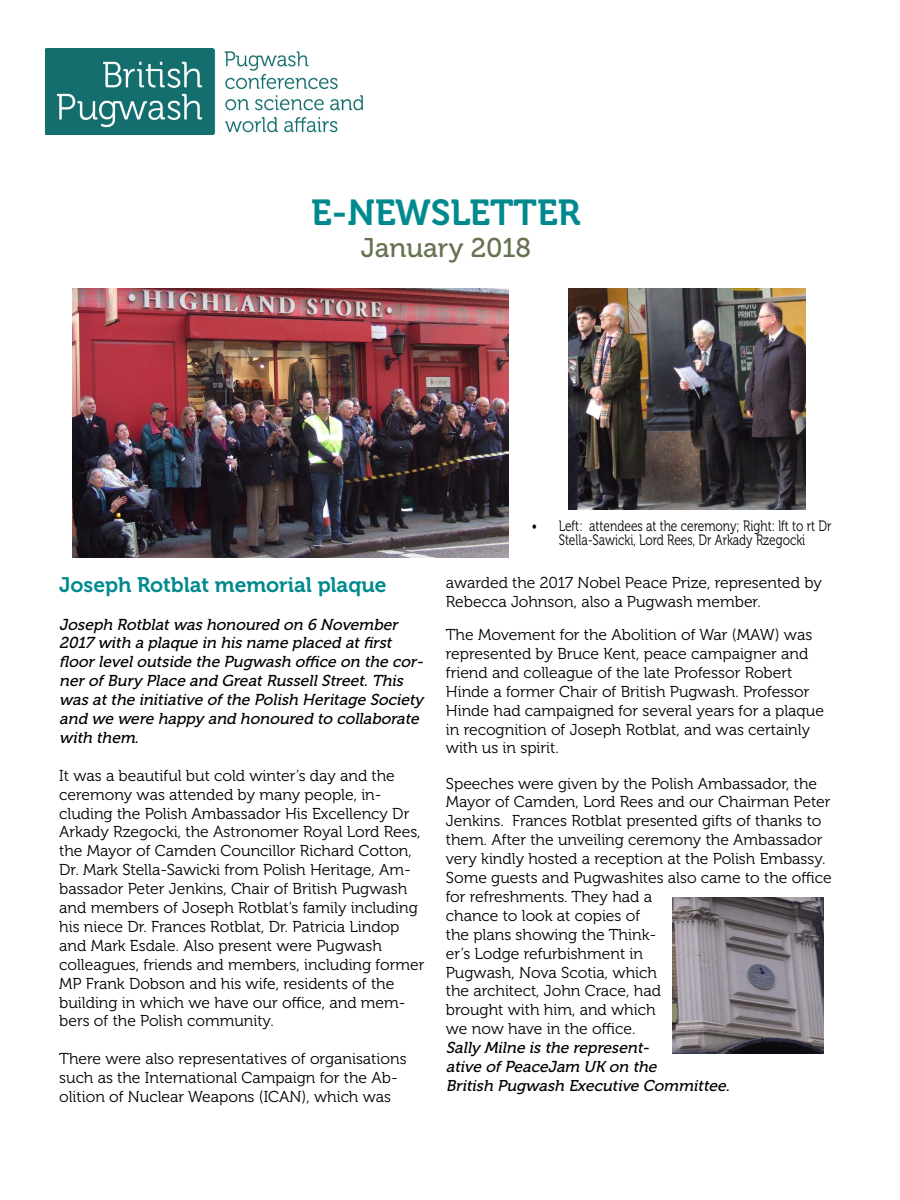
<style>
.page{position:relative;width:900px;height:1200px;background:#fff}
.page>*{position:absolute;margin:0;border:0;box-sizing:border-box;transform-origin:0 0}
.t1{font:36px "Museo 700";color:#008a8e}
.t2{font:27px "Museo 500";color:#667250}
.t3{font:21px "Museo 700";color:#008a8e}
.t4{font:15.75px/18.9px "Museo 300";color:#000}
.t5{font:italic 15.75px/18.9px "Museo 500";color:#000}
.t6{font:italic 15.6px "Museo 500";color:#000}
.t7{font:15px/14.4px "Museo 300";color:#000;text-align:center;scale:.8 1}
.s1{font-style:normal}
.s2{font-size:15.6px}
</style>
<div class="page">
<img style="left:45px;top:48px;width:318px;height:87px">
<img style="left:568px;top:288px;width:238px;height:222px">
<img style="left:72px;top:288px;width:436px;height:270px">
<img style="left:672px;top:897px;width:152px;height:157px">
<p class="t1" style="left:311px;top:193px;width:271px">E-NEWSLETTER</p>
<p class="t2" style="left:361px;top:233px;width:172px">January 2018</p>
<p class="t3" style="left:59px;top:573px;width:329px">Joseph Rotblat memorial plaque</p>
<p class="t5" style="left:59px;top:615px;width:369px">Joseph Rotblatwas honoured on 6 November 2017 with a plaque in his name placed atfirst floorleveloutside the Pugwash office on the cor&shy;nerofBury Place and GreatRussellStreet.This was atthe initiative ofthe Polish Heritage Society and we were happy and honoured to collaborate with them<span class="s1">.</span></p>
<p class="t4" style="left:59px;top:766px;width:367px">It was a beautiful but cold winter’s day and the ceremony was attended by many people, in&shy;cluding the Polish Ambassador His Excellency Dr Arkady Rzegocki, the Astronomer Royal Lord Rees, the Mayor of Camden Councillor Richard Cotton, Dr. Mark Stella-Sawicki from Polish Heritage, Am&shy;bassador Peter Jenkins, Chair of British Pugwash and members of Joseph Rotblat’s family including his niece Dr. Frances Rotblat, Dr. Patricia Lindop and Mark Esdale. Also present were Pugwash colleagues, friends and members, including former MP Frank Dobson and his wife, residents of the building in which we have our office, and mem&shy;bers of the Polish community.</p>
<p class="t4" style="left:59px;top:1050px;width:349px">There were also representatives of organisations such as the International Campaign for the Ab&shy;olition of Nuclear Weapons (ICAN), which was</p>
<p class="t7" style="left:532px;top:519px;width:376px">• Left: attendees at the ceremony; Right: lft to rt Dr<br>Stella-Sawicki, Lord Rees, Dr Arkady Rzegocki</p>
<p class="t4" style="left:446px;top:573px;width:378px">awarded the 2017 Nobel Peace Prize, represented by<br>Rebecca Johnson, also a Pugwash member.</p>
<p class="t4" style="left:446px;top:625px;width:380px">The Movement for the Abolition of War (MAW) was represented by Bruce Kent, peace campaigner and friend and colleague of the late Professor Robert Hinde a former Chair of British Pugwash. Professor Hinde had campaigned for several years for a plaque in recognition of Joseph Rotblat, and was certainly with us in spirit.</p>
<p class="t4" style="left:446px;top:774px;width:387px">Speeches were given by the Polish Ambassador, the Mayor of Camden, Lord Rees and our Chairman Peter Jenkins. Frances Rotblat presented gifts of thanks to them. After the unveiling ceremony the Ambassador very kindly hosted a reception at the Polish Embassy.<br>Some guests and Pugwashites also came to the office for refreshments. They had a<br>chance to look at copies of<br>the plans showing the Think-<br>er’s Lodge refurbishment in<br>Pugwash, Nova Scotia, which<br>the architect, John Crace, had<br>brought with him, and which<br>we now have in the office.</p>
<p class="t5" style="left:446px;top:1039px;width:216px">Sally Milne is the represent&shy;ative ofPeaceJam <span class="s2">UK on the</span></p>
<p class="t6" style="left:446px;top:1077px;width:289px">British Pugwash Executive Committee.</p>
</div>
